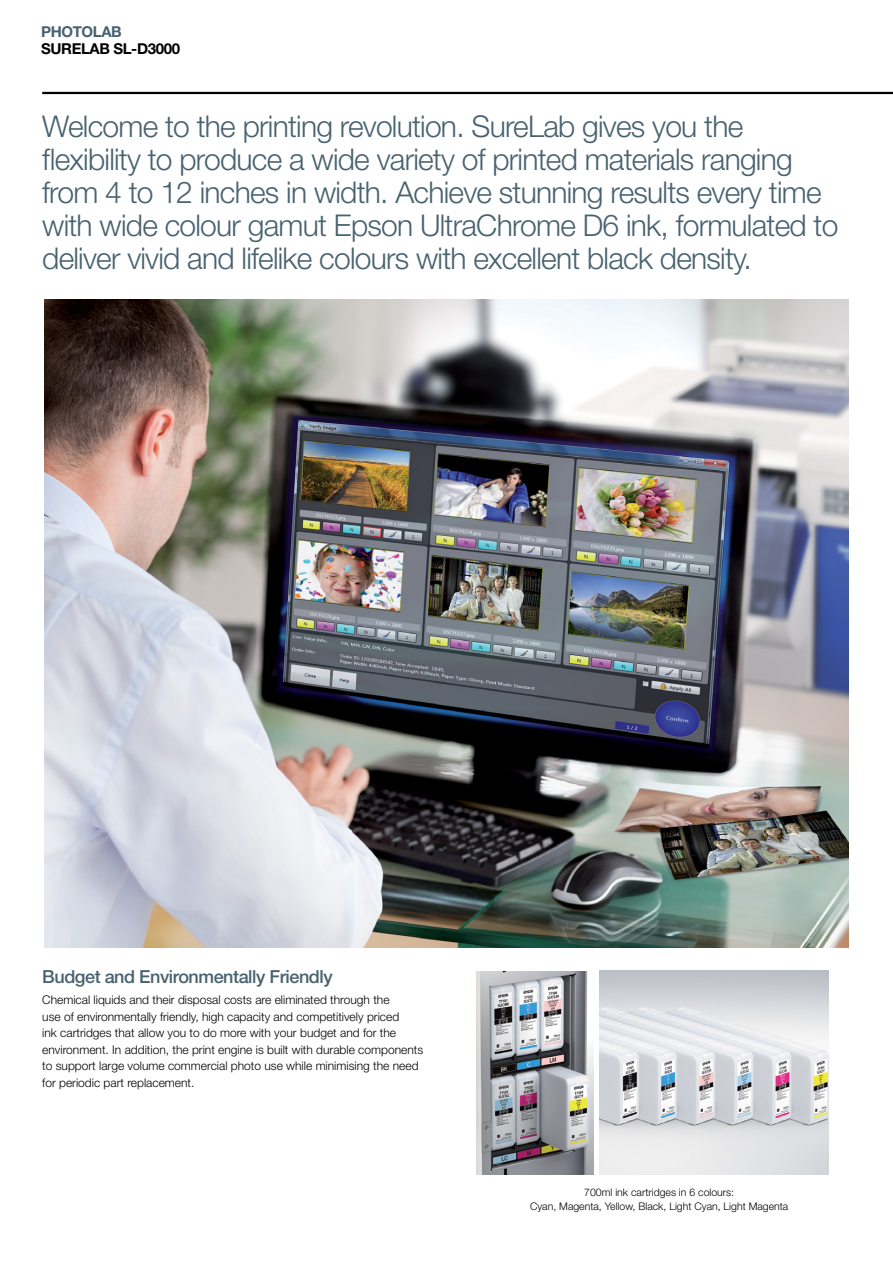
<style>
.page{position:relative;width:893px;height:1263px;background:#fff}
.page>*{position:absolute;margin:0;border:0;box-sizing:border-box;transform-origin:0 0}
.t1{font:300 30px/33px "Helvetica Neue LT Std";letter-spacing:-.025em;color:#48626f}
.t2{font:500 18px "Helvetica Neue LT Std";letter-spacing:-.025em;color:#48626f}
.t3{font:700 15px "Helvetica Neue LT Std";letter-spacing:-.025em;color:#000}
.t4{font:700 15px "Helvetica Neue LT Std";letter-spacing:-.025em;color:#48626f}
.t5{font:300 12px/16.5px "Helvetica Neue LT Std";color:#000}
.t6{font:300 10.5px/13.5px "Helvetica Neue LT Std";color:#000;text-align:center}
</style>
<div class="page">
<hr style="left:42px;top:92px;width:851px;height:2px;background:#000">
<img style="left:44px;top:299px;width:804px;height:648px">
<img style="left:599px;top:971px;width:230px;height:203px">
<img style="left:477px;top:971px;width:116px;height:203px">
<p class="t4" style="left:41px;top:22px;width:82px">PHOTOLAB</p>
<p class="t3" style="left:41px;top:39px;width:140px">SURELAB SL-D3000</p>
<p class="t1" style="left:42px;top:110px;width:798px">Welcome to the printing revolution. SureLab gives you the flexibility to produce a wide variety of printed materials ranging from 4 to 12 inches in width. Achieve stunning results every time with wide colour gamut Epson UltraChrome D6 ink, formulated to deliver vivid and lifelike colours with excellent black density.</p>
<h2 class="t2" style="left:42px;top:966px;width:292px">Budget and Environmentally Friendly</h2>
<p class="t5" style="left:42px;top:991px;width:382px">Chemical liquids and their disposal costs are eliminated through the<br>use of environmentally friendly, high capacity and competitively priced<br>ink cartridges that allow you to do more with your budget and for the environment. In addition, the print engine is built with durable components to support large volume commercial photo use while minimising the need for periodic part replacement.</p>
<p class="t6" style="left:530px;top:1185px;width:260px">700ml ink cartridges in 6 colours:<br>Cyan, Magenta, Yellow, Black, Light Cyan, Light Magenta</p>
</div>
